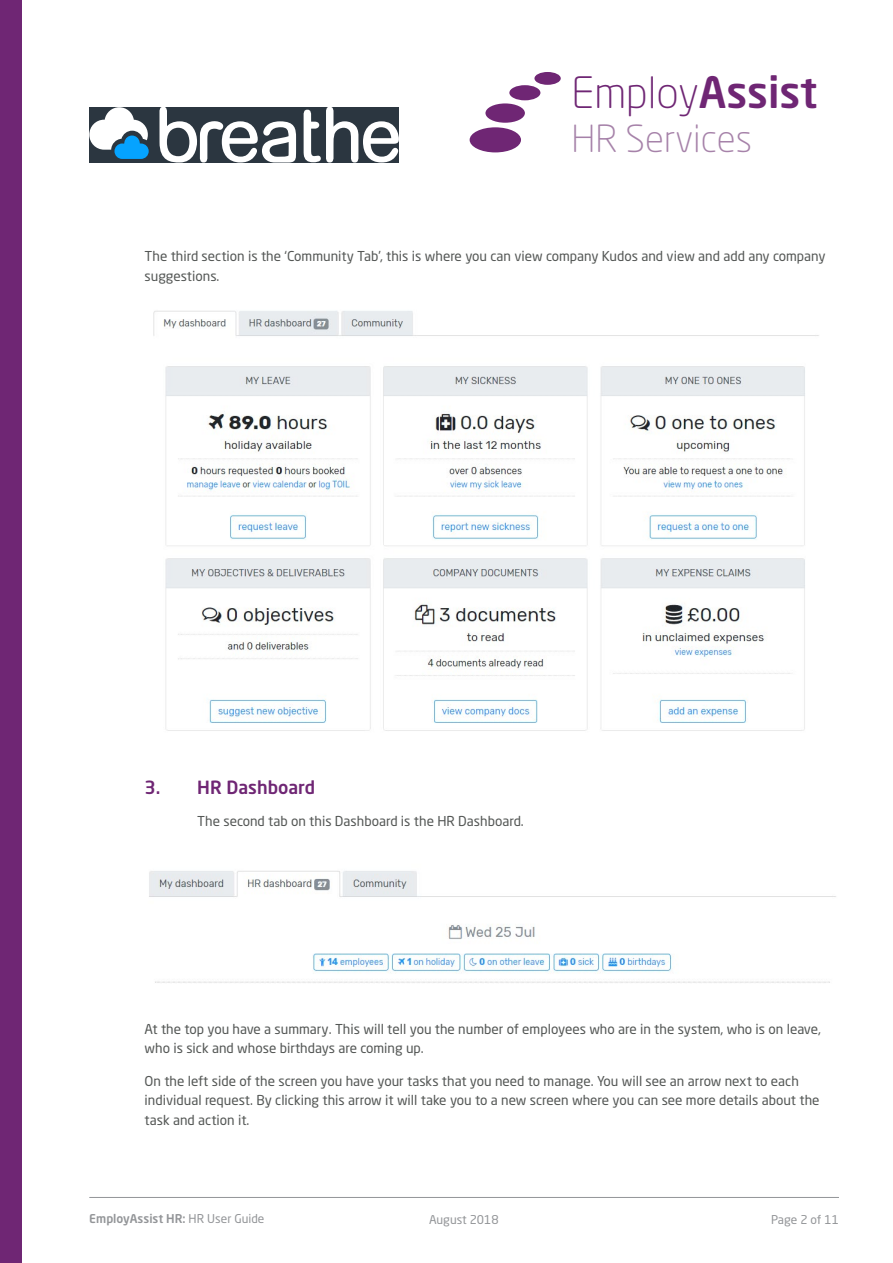
<style>
.page{position:relative;width:893px;height:1263px;background:#fff}
.page>*{position:absolute;margin:0;border:0;box-sizing:border-box;transform-origin:0 0}
.t1{font:300 42.75px "Neo Sans Std";color:#6f2674}
.t2{font:300 36.9px "Neo Sans Std";color:#a682a9}
.t3{font:500 18px "Neo Sans Std";color:#6f2674}
.t4{font:13.5px/19.5px "Neo Sans Std";color:#545755}
.t5{font:500 12px "Neo Sans Std";color:#939598}
.t6{font:12px "Neo Sans Std";color:#939598}
.s1{font-weight:500}
.s2{font-weight:400}
</style>
<div class="page">
<hr style="left:89px;top:1197px;width:750px;height:1px;background:#939598">
<div style="left:0;top:0;width:21px;height:1263px;background:#6f2674"></div>
<div style="left:470px;top:127px;width:51px;height:25px;background:#6f2674;border-radius:50%"></div>
<div style="left:509px;top:85px;width:31px;height:15px;background:#6f2674;border-radius:50%"></div>
<div style="left:485px;top:103px;width:40px;height:20px;background:#6f2674;border-radius:50%"></div>
<div style="left:534px;top:72px;width:27px;height:13px;background:#6f2674;border-radius:50%"></div>
<svg style="left:89px;top:107px;width:310px;height:56px"></svg>
<img style="left:153px;top:310px;width:666px;height:421px">
<img style="left:149px;top:871px;width:687px;height:112px">
<h1 class="t1" style="left:572px;top:67px;width:247px">Employ<span class="s1">Assist</span></h1>
<h2 class="t2" style="left:572px;top:117px;width:182px">HR Services</h2>
<p class="t4" style="left:145px;top:246px;width:683px">The third section is the ‘Community Tab’, this is where you can view company Kudos and view and add any company suggestions.</p>
<h3 class="t3" style="left:145px;top:776px;width:172px">3. HR Dashboard</h3>
<p class="t4" style="left:197px;top:811px;width:328px">The second tab on this Dashboard is the HR Dashboard.</p>
<p class="t4" style="left:145px;top:1019px;width:678px">At the top you have a summary. This will tell you the number of employees who are in the system, who is on leave, who is sick and whose birthdays are coming up.</p>
<p class="t4" style="left:145px;top:1071px;width:676px">On the left side of the screen you have your tasks that you need to manage. You will see an arrow next to each individual request. By clicking this arrow it will take you to a new screen where you can see more details about the task and action it.</p>
<p class="t5" style="left:89px;top:1211px;width:177px">EmployAssist HR: <span class="s2">HR User Guide</span></p>
<p class="t6" style="left:429px;top:1212px;width:71px">August 2018</p>
<p class="t6" style="left:771px;top:1212px;width:69px">Page 2 of 11</p>
</div>
